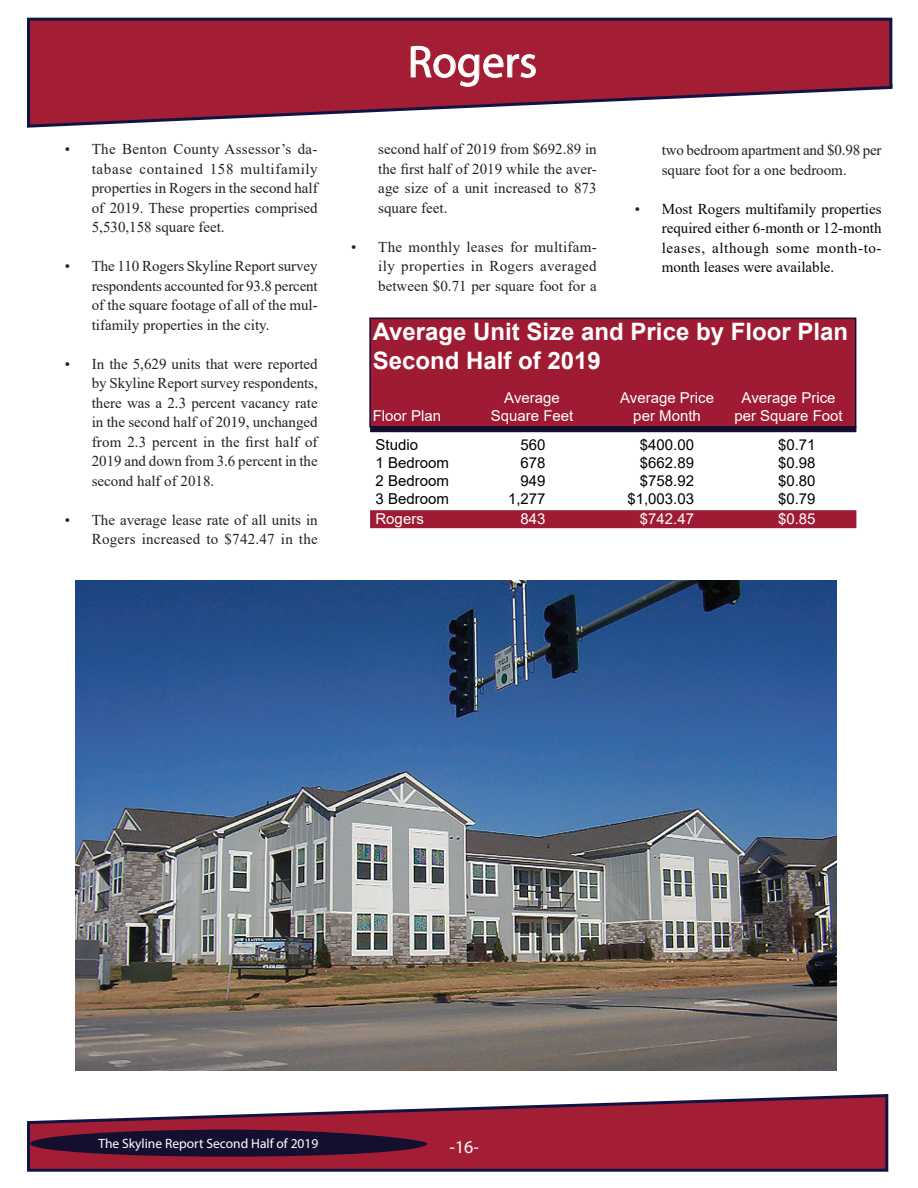
<style>
.page{position:relative;width:918px;height:1188px;background:#fff}
.page>*{position:absolute;margin:0;border:0;box-sizing:border-box;transform-origin:0 0}
.t1{font:45px "Myriad Pro";color:#fff}
.t2{font:700 24px/28.8px "Arial";color:#fff}
.t3{font:18px "Myriad Pro";color:#fff}
.t4{font:15px/19.5px "Times New Roman";color:#231f20;text-align:justify}
.t5{font:15px/19.5px "Times New Roman";letter-spacing:.02em;color:#040503;text-align:justify}
.t6{font:15px "Arial";color:#000}
.t7{font:15px "Arial";color:#fff}
.t8{font:13.5px "Myriad Pro";color:#fff}
.s1{color:#231f20}
</style>
<div class="page">
<svg style="left:27px;top:17px;width:866px;height:111px"></svg>
<svg style="left:27px;top:1094px;width:862px;height:78px"></svg>
<div style="left:30px;top:1130px;width:397px;height:27px;background:#150f2f;border-radius:50%"></div>
<svg style="left:411px;top:46px;width:125px;height:41px;background:#b03e51"></svg>
<div style="left:369px;top:318px;width:487px;height:110px;background:#9f1b33;border:2px solid #140d2e"></div>
<div style="left:370px;top:426px;width:486px;height:6px;background:#140d2e"></div>
<div style="left:370px;top:510px;width:486px;height:18px;background:#9f1b33"></div>
<img style="left:75px;top:580px;width:762px;height:491px">
<p class="t4" style="left:92px;top:139px;width:228px;text-indent:-27px">• The Benton County Assessor’s da&shy;tabase contained 158 multifamily properties in Rogers in the second half of 2019. These properties comprised 5,530,158 square feet.</p>
<p class="t4" style="left:92px;top:256px;width:228px;text-indent:-27px">• The 110 Rogers Skyline Report survey respondents accounted for 93.8 percent of the square footage of all of the mul&shy;tifamily properties in the city.</p>
<p class="t4" style="left:92px;top:354px;width:227px;text-indent:-27px">• In the 5,629 units that were reported by Skyline Report survey respondents, there was a 2.3 percent vacancy rate in the second half of 2019, unchanged from 2.3 percent in the first half of 2019 and down from 3.6 percent in the second half of 2018.</p>
<p class="t4" style="left:65px;top:510px;width:255px;text-align:right">• The average lease rate of all units in<br>Rogers increased to $742.47 in the</p>
<h1 class="t1" style="left:408px;top:34px;width:131px">Rogers</h1>
<p class="t4" style="left:378px;top:139px;width:220px">second half of 2019 from $692.89 in the first half of 2019 while the aver&shy;age size of a unit increased to 873 square feet.</p>
<p class="t4" style="left:378px;top:237px;width:220px;text-indent:-27px">• The monthly leases for multifam&shy;ily properties in Rogers averaged between $0.71 per square foot for a</p>
<p class="t4" style="left:662px;top:140px;width:221px">two bedroom apartment and $0.98 per square foot for a one bedroom.</p>
<p class="t5" style="left:662px;top:199px;width:221px;text-indent:-27px"><span class="s1">•</span> Most Rogers multifamily properties required either 6-month or 12-month leases, although some month-to&shy;month leases were available.</p>
<h2 class="t2" style="left:373px;top:318px;width:477px">Average Unit Size and Price by Floor Plan<br>Second Half of 2019</h2>
<p class="t7" style="left:504px;top:388px;width:57px">Average</p>
<p class="t7" style="left:620px;top:388px;width:95px">Average Price</p>
<p class="t7" style="left:742px;top:388px;width:95px">Average Price</p>
<p class="t7" style="left:373px;top:406px;width:70px">Floor Plan</p>
<p class="t7" style="left:491px;top:406px;width:84px">Square Feet</p>
<p class="t7" style="left:633px;top:406px;width:69px">per Month</p>
<p class="t7" style="left:734px;top:406px;width:110px">per Square Foot</p>
<p class="t6" style="left:375px;top:435px;width:44px">Studio</p>
<p class="t6" style="left:521px;top:435px;width:27px">560</p>
<p class="t6" style="left:640px;top:435px;width:56px">$400.00</p>
<p class="t6" style="left:778px;top:435px;width:39px">$0.71</p>
<p class="t6" style="left:375px;top:453px;width:75px">1 Bedroom</p>
<p class="t6" style="left:521px;top:453px;width:27px">678</p>
<p class="t6" style="left:640px;top:453px;width:56px">$662.89</p>
<p class="t6" style="left:778px;top:453px;width:39px">$0.98</p>
<p class="t6" style="left:375px;top:471px;width:75px">2 Bedroom</p>
<p class="t6" style="left:521px;top:471px;width:27px">949</p>
<p class="t6" style="left:640px;top:471px;width:56px">$758.92</p>
<p class="t6" style="left:778px;top:471px;width:39px">$0.80</p>
<p class="t6" style="left:375px;top:489px;width:75px">3 Bedroom</p>
<p class="t6" style="left:508px;top:489px;width:39px">1,277</p>
<p class="t6" style="left:627px;top:489px;width:68px">$1,003.03</p>
<p class="t6" style="left:778px;top:489px;width:39px">$0.79</p>
<p class="t7" style="left:375px;top:508px;width:50px">Rogers</p>
<p class="t7" style="left:521px;top:508px;width:27px">843</p>
<p class="t7" style="left:640px;top:508px;width:56px">$742.47</p>
<p class="t7" style="left:778px;top:508px;width:39px">$0.85</p>
<p class="t8" style="left:98px;top:1136px;width:222px">The Skyline Report Second Half of 2019</p>
<p class="t3" style="left:449px;top:1136px;width:31px">-16-</p>
</div>
